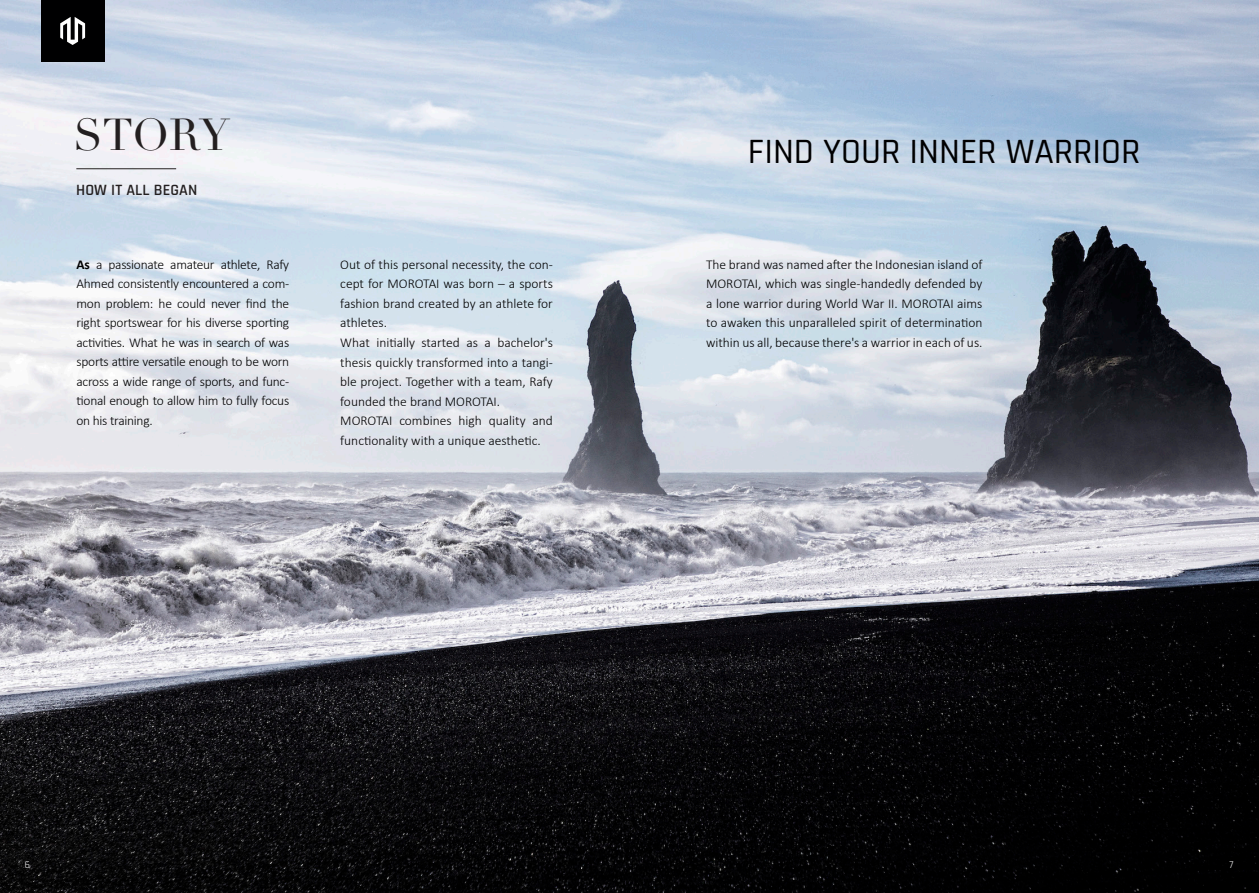
<style>
.page{position:relative;width:1259px;height:893px;background:#fff}
.page>*{position:absolute;margin:0;border:0;box-sizing:border-box;transform-origin:0 0}
.t1{font:44.1px "Didot LT Pro";letter-spacing:-.005em;color:#231f20}
.t2{font:500 36px "Rajdhani";color:#000001}
.t3{font:600 15.9px "Rajdhani";letter-spacing:.01em;color:#231f20}
.t4{font:300 13.5px/19.5px "Calibri";color:#000001;text-align:justify}
.t5{font:10.5px "Rajdhani";color:#fff}
.s1{font-weight:700}
</style>
<div class="page">
<img style="left:0;top:0;width:1259px;height:893px">
<div style="left:41px;top:0;width:64px;height:62px;background:#000001"></div>
<svg style="left:60px;top:17px;width:25px;height:28px"></svg>
<hr style="left:76px;top:168px;width:100px;height:1px;background:#231f20">
<p class="t1" style="left:73px;top:109px;width:158px">STORY</p>
<p class="t3" style="left:76px;top:180px;width:123px">HOW IT ALL BEGAN</p>
<p class="t2" style="left:748px;top:131px;width:394px">FIND YOUR INNER WARRIOR</p>
<p class="t4" style="left:77px;top:254px;width:214px"><span class="s1">As</span> a passionate amateur athlete, Rafy Ahmed consistently encountered a com&shy;mon problem: he could never find the right sportswear for his diverse sporting activities. What he was in search of was sports attire versatile enough to be worn across a wide range of sports, and func&shy;tional enough to allow him to fully focus on his training.</p>
<p class="t4" style="left:340px;top:254px;width:214px">Out of this personal necessity, the con&shy;cept for MOROTAI was born – a sports fashion brand created by an athlete for athletes.</p>
<p class="t4" style="left:706px;top:254px;width:278px">The brand was named after the Indonesian island of MOROTAI, which was single-handedly defended by a lone warrior during World War II. MOROTAI aims to awaken this unparalleled spirit of determination within us all, because there's a warrior in each of us.</p>
<p class="t4" style="left:340px;top:333px;width:214px">What initially started as a bachelor's thesis quickly transformed into a tangi&shy;ble project. Together with a team, Rafy founded the brand MOROTAI.</p>
<p class="t4" style="left:340px;top:411px;width:214px">MOROTAI combines high quality and functionality with a unique aesthetic.</p>
<p class="t5" style="left:25px;top:858px;width:7px">6</p>
<p class="t5" style="left:1229px;top:858px;width:5px">7</p>
</div>
